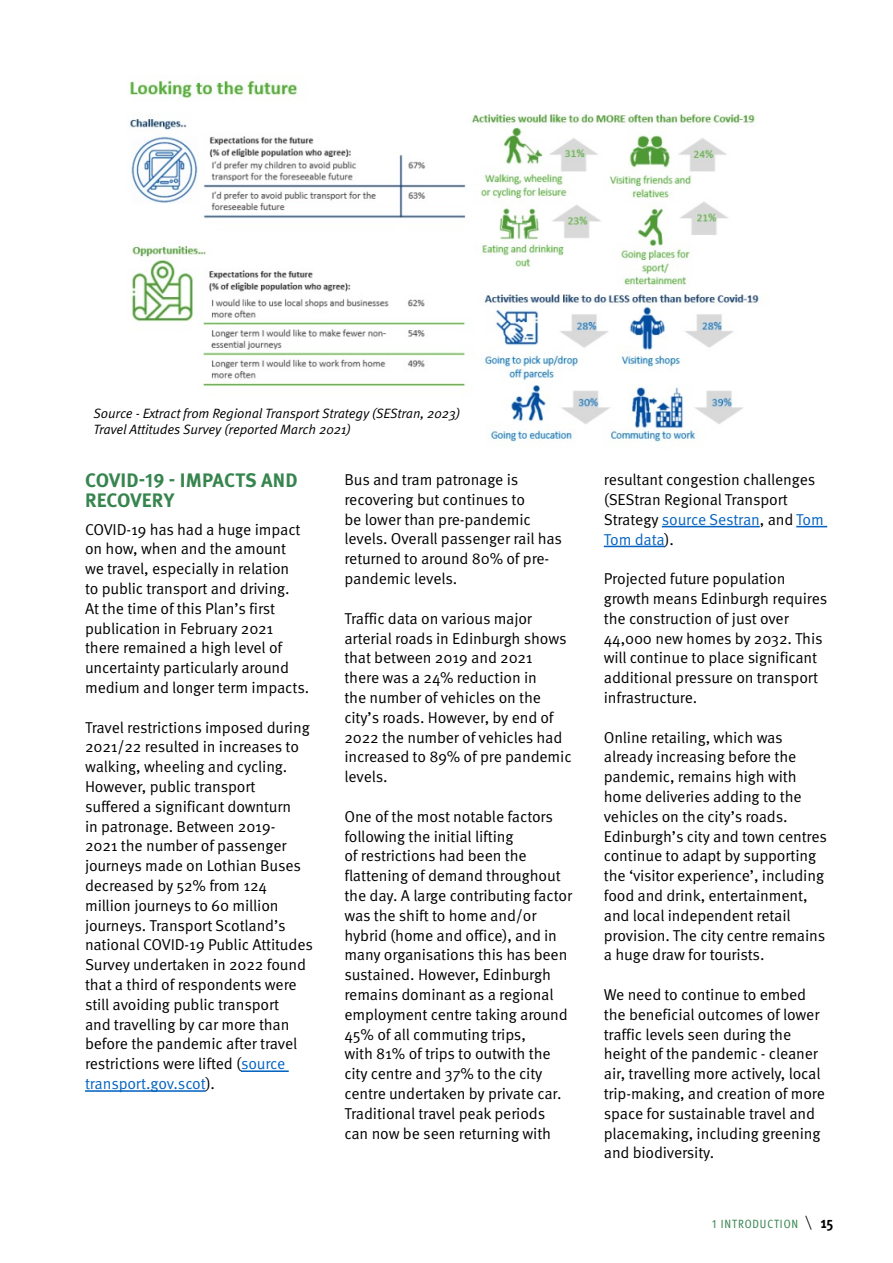
<style>
.page{position:relative;width:893px;height:1263px;background:#fff}
.page>*{position:absolute;margin:0;border:0;box-sizing:border-box;transform-origin:0 0}
.t1{font:700 19.5px/19.8px "Meta Pro";letter-spacing:.01em;color:#37854e}
.t2{font:15.75px/19.8px "Meta Pro Norm";letter-spacing:-.01em;color:#000}
.t3{font:13.5px/16.2px "Meta Pro Norm Ita";letter-spacing:-.01em;color:#000}
.t4{font:condensed 12px "Meta Pro";letter-spacing:.08em;color:#37854e}
.s1{color:#0563c1}
.s2{font-weight:300;font-stretch:normal;font-size:18px;color:#000}
.s3{font-weight:700;font-size:15.75px;color:#000}
</style>
<div class="page">
<img style="left:127px;top:78px;width:633px;height:367px">
<hr style="left:241px;top:1070px;width:48px;height:2px;background:#0563c1">
<hr style="left:85px;top:1090px;width:121px;height:2px;background:#0563c1">
<hr style="left:662px;top:526px;width:98px;height:1px;background:#0563c1">
<hr style="left:796px;top:526px;width:31px;height:1px;background:#0563c1">
<hr style="left:604px;top:546px;width:61px;height:1px;background:#0563c1">
<p class="t3" style="left:94px;top:404px;width:368px">Source - Extract from Regional Transport Strategy (SEStran, 2023)<br>Travel Attitudes Survey (reported March 2021)</p>
<p class="t1" style="left:85px;top:469px;width:214px">COVID-19 - IMPACTS AND<br>RECOVERY</p>
<p class="t2" style="left:85px;top:518px;width:226px">COVID-19 has had a huge impact on how, when and the amount<br>we travel, especially in relation<br>to public transport and driving.<br>At the time of this Plan’s first publication in February 2021 there remained a high level of uncertainty particularly around medium and longer term impacts.</p>
<p class="t2" style="left:85px;top:716px;width:229px">Travel restrictions imposed during<br>2021/22 resulted in increases to walking, wheeling and cycling.<br>However, public transport suffered a significant downturn<br>in patronage. Between 2019-<br>2021 the number of passenger journeys made on Lothian Buses decreased by 52% from 124 million journeys to 60 million journeys. Transport Scotland’s national COVID-19 Public Attitudes<br>Survey undertaken in 2022 found that a third of respondents were still avoiding public transport<br>and travelling by car more than before the pandemic after travel restrictions were lifted (<span class="s1">source transport.gov.scot</span>).</p>
<p class="t2" style="left:344px;top:469px;width:219px">Bus and tram patronage is recovering but continues to<br>be lower than pre-pandemic levels. Overall passenger rail has returned to around 80% of pre&shy;pandemic levels.</p>
<p class="t2" style="left:344px;top:607px;width:229px">Traffic data on various major arterial roads in Edinburgh shows that between 2019 and 2021<br>there was a 24% reduction in<br>the number of vehicles on the city’s roads. However, by end of<br>2022 the number of vehicles had increased to 89% of pre pandemic levels.</p>
<p class="t2" style="left:344px;top:805px;width:229px">One of the most notable factors following the initial lifting<br>of restrictions had been the flattening of demand throughout the day. A large contributing factor was the shift to home and/or hybrid (home and office), and in many organisations this has been sustained. However, Edinburgh remains dominant as a regional employment centre taking around<br>45% of all commuting trips,<br>with 81% of trips to outwith the city centre and 37% to the city centre undertaken by private car.<br>Traditional travel peak periods can now be seen returning with</p>
<p class="t2" style="left:604px;top:469px;width:222px">resultant congestion challenges (SEStran Regional Transport<br>Strategy <span class="s1">source Sestran</span>, and <span class="s1">Tom<br>Tom data</span>).</p>
<p class="t2" style="left:604px;top:568px;width:225px">Projected future population growth means Edinburgh requires the construction of just over<br>44,000 new homes by 2032. This will continue to place significant additional pressure on transport infrastructure.</p>
<p class="t2" style="left:604px;top:726px;width:225px">Online retailing, which was already increasing before the pandemic, remains high with home deliveries adding to the vehicles on the city’s roads.<br>Edinburgh’s city and town centres continue to adapt by supporting the ‘visitor experience’, including food and drink, entertainment, and local independent retail provision. The city centre remains a huge draw for tourists.</p>
<p class="t2" style="left:604px;top:983px;width:223px">We need to continue to embed the beneficial outcomes of lower traffic levels seen during the height of the pandemic - cleaner air, travelling more actively, local trip-making, and creation of more space for sustainable travel and placemaking, including greening and biodiversity.</p>
<p class="t4" style="left:712px;top:1214px;width:123px">1 INTRODUCTION <span class="s2">\</span> <span class="s3">15</span></p>
</div>
